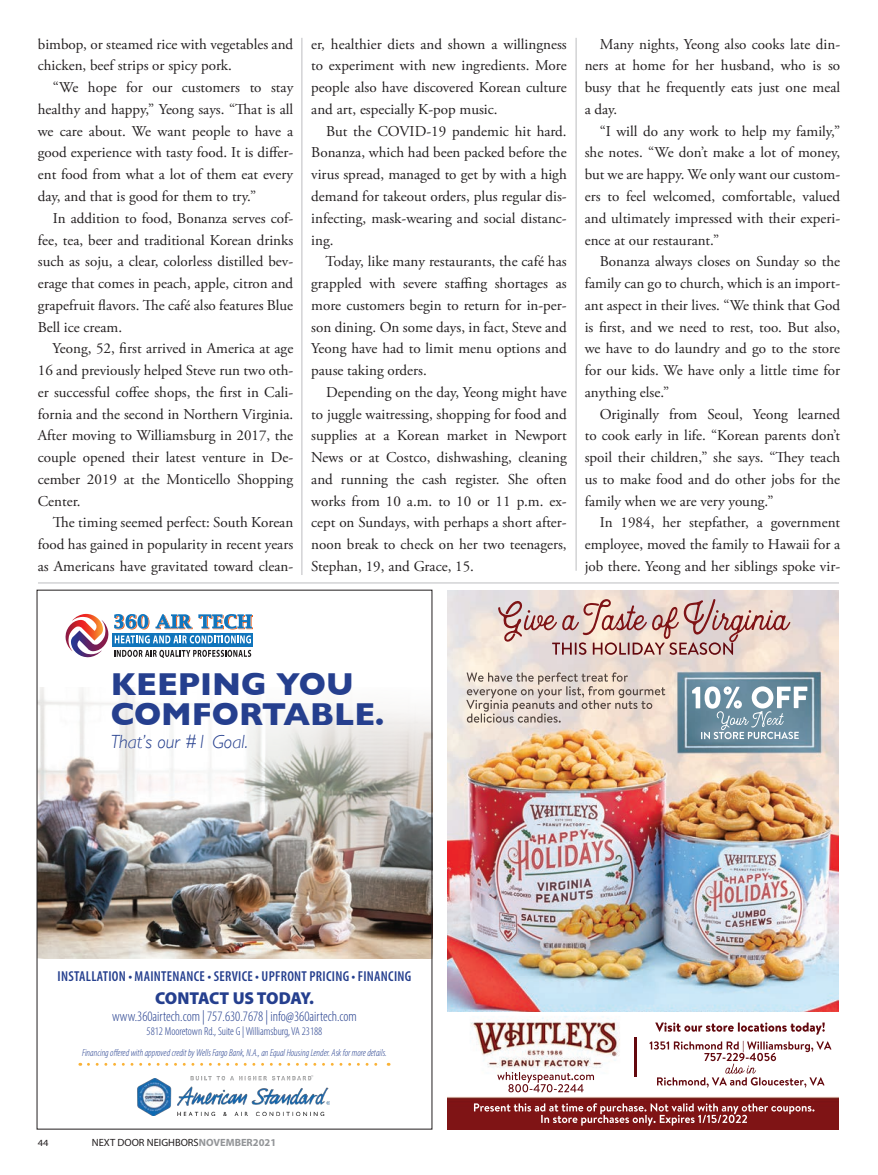
<style>
.page{position:relative;width:878px;height:1175px;background:#fff}
.page>*{position:absolute;margin:0;border:0;box-sizing:border-box;transform-origin:0 0}
.t1{font:700 32.25px/30.2px "Gill Sans";color:#253f8e}
.t2{font:italic 300 19.05px "Gill Sans";color:#253f8e}
.t3{font:900 17.25px "Myriad Pro";letter-spacing:-.015em;color:#253f8e}
.t4{font:15px/21.8px "Adobe Garamond Pro";color:#231f20;text-align:justify}
.t5{font:600 condensed 14.4px "Myriad Pro";letter-spacing:.02em;color:#253f8e}
.t6{font:300 condensed 14.4px "Myriad Pro";color:#253f8e}
.t7{font:300 condensed 11.55px "Myriad Pro";color:#253f8e}
.t8{font:10.5px "Myriad Pro";color:#231f20}
.t9{font:italic 300 condensed 10.05px "Myriad Pro";color:#253f8e}
.t10{font:9.45px "Myriad Pro";color:#231f20;scale:1.11 1}
.s1{font-weight:700;color:#939598}
</style>
<div class="page">
<hr style="left:575px;top:38px;width:1px;height:533px;background:#bcbdc0">
<hr style="left:301px;top:38px;width:1px;height:537px;background:#bcbdc0">
<img style="left:39px;top:687px;width:391px;height:271px">
<svg style="left:65px;top:613px;width:188px;height:45px"></svg>
<img style="left:137px;top:1078px;width:35px;height:37px">
<img style="left:177px;top:1075px;width:152px;height:40px">
<svg style="left:88px;top:1062px;width:301px;height:3px"></svg>
<img style="left:447px;top:590px;width:392px;height:422px">
<img style="left:447px;top:1016px;width:392px;height:113px">
<img style="left:634px;top:1037px;width:2px;height:39px">
<hr style="left:38px;top:582px;width:801px;height:1px;background:#bcbdc0">
<p class="t4" style="left:38px;top:34px;width:257px">bimbop, or steamed rice with vegetables and chicken, beef strips or spicy pork.</p>
<p class="t4" style="left:38px;top:77px;width:257px;text-indent:15px">“We hope for our customers to stay healthy and happy,” Yeong says. “That is all we care about. We want people to have a good experience with tasty food. It is differ&shy;ent food from what a lot of them eat every day, and that is good for them to try.”</p>
<p class="t4" style="left:38px;top:208px;width:257px;text-indent:15px">In addition to food, Bonanza serves cof&shy;fee, tea, beer and traditional Korean drinks such as soju, a clear, colorless distilled bev&shy;erage that comes in peach, apple, citron and grapefruit flavors. The café also features Blue Bell ice cream.</p>
<p class="t4" style="left:38px;top:338px;width:257px;text-indent:15px">Yeong, 52, first arrived in America at age 16 and previously helped Steve run two oth&shy;er successful coffee shops, the first in Cali&shy;fornia and the second in Northern Virginia.<br>After moving to Williamsburg in 2017, the couple opened their latest venture in De&shy;cember 2019 at the Monticello Shopping Center.</p>
<p class="t4" style="left:38px;top:512px;width:257px;text-indent:15px">The timing seemed perfect: South Korean food has gained in popularity in recent years as Americans have gravitated toward clean-</p>
<p class="t4" style="left:311px;top:34px;width:257px">er, healthier diets and shown a willingness to experiment with new ingredients. More people also have discovered Korean culture and art, especially K-pop music.</p>
<p class="t4" style="left:311px;top:121px;width:257px;text-indent:15px">But the COVID-19 pandemic hit hard.<br>Bonanza, which had been packed before the virus spread, managed to get by with a high demand for takeout orders, plus regular dis&shy;infecting, mask-wearing and social distanc&shy;ing.</p>
<p class="t4" style="left:311px;top:251px;width:257px;text-indent:14px">Today, like many restaurants, the café has grappled with severe staffing shortages as more customers begin to return for in-per&shy;son dining. On some days, in fact, Steve and Yeong have had to limit menu options and pause taking orders.</p>
<p class="t4" style="left:311px;top:382px;width:257px;text-indent:15px">Depending on the day, Yeong might have to juggle waitressing, shopping for food and supplies at a Korean market in Newport News or at Costco, dishwashing, cleaning and running the cash register. She often works from 10 a.m. to 10 or 11 p.m. ex&shy;cept on Sundays, with perhaps a short after&shy;noon break to check on her two teenagers, Stephan, 19, and Grace, 15.</p>
<p class="t4" style="left:584px;top:34px;width:257px;text-indent:15px">Many nights, Yeong also cooks late din&shy;ners at home for her husband, who is so busy that he frequently eats just one meal a day.</p>
<p class="t4" style="left:584px;top:121px;width:257px;text-indent:15px">“I will do any work to help my family,” she notes. “We don’t make a lot of money, but we are happy. We only want our custom&shy;ers to feel welcomed, comfortable, valued and ultimately impressed with their experi&shy;ence at our restaurant.”</p>
<p class="t4" style="left:584px;top:251px;width:257px;text-indent:15px">Bonanza always closes on Sunday so the family can go to church, which is an import&shy;ant aspect in their lives. “We think that God is first, and we need to rest, too. But also, we have to do laundry and go to the store for our kids. We have only a little time for anything else.”</p>
<p class="t4" style="left:584px;top:403px;width:257px;text-indent:15px">Originally from Seoul, Yeong learned to cook early in life. “Korean parents don’t spoil their children,” she says. “They teach us to make food and do other jobs for the family when we are very young.”</p>
<p class="t4" style="left:584px;top:512px;width:257px;text-indent:15px">In 1984, her stepfather, a government employee, moved the family to Hawaii for a job there. Yeong and her siblings spoke vir-</p>
<h1 class="t1" style="left:111px;top:668px;width:275px">KEEPING YOU<br>COMFORTABLE.</h1>
<p class="t2" style="left:111px;top:731px;width:139px">That’s our #1 Goal.</p>
<p class="t5" style="left:58px;top:967px;width:355px">INSTALLATION • MAINTENANCE • SERVICE • UPFRONT PRICING • FINANCING</p>
<p class="t3" style="left:155px;top:986px;width:160px">CONTACT US TODAY.</p>
<p class="t6" style="left:112px;top:1008px;width:246px">www.360airtech.com | 757.630.7678 | info@360airtech.com</p>
<p class="t7" style="left:147px;top:1024px;width:177px">5812 Mooretown Rd., Suite G | Williamsburg, VA 23188</p>
<p class="t9" style="left:82px;top:1046px;width:306px">Financing offered with approved credit by Wells Fargo Bank, N.A., an Equal Housing Lender. Ask for more details.</p>
<p class="t10" style="left:38px;top:1137px;width:11px">44</p>
<p class="t8" style="left:92px;top:1136px;width:186px">NEXT DOOR NEIGHBORS<span class="s1">NOVEMBER2021</span></p>
</div>
